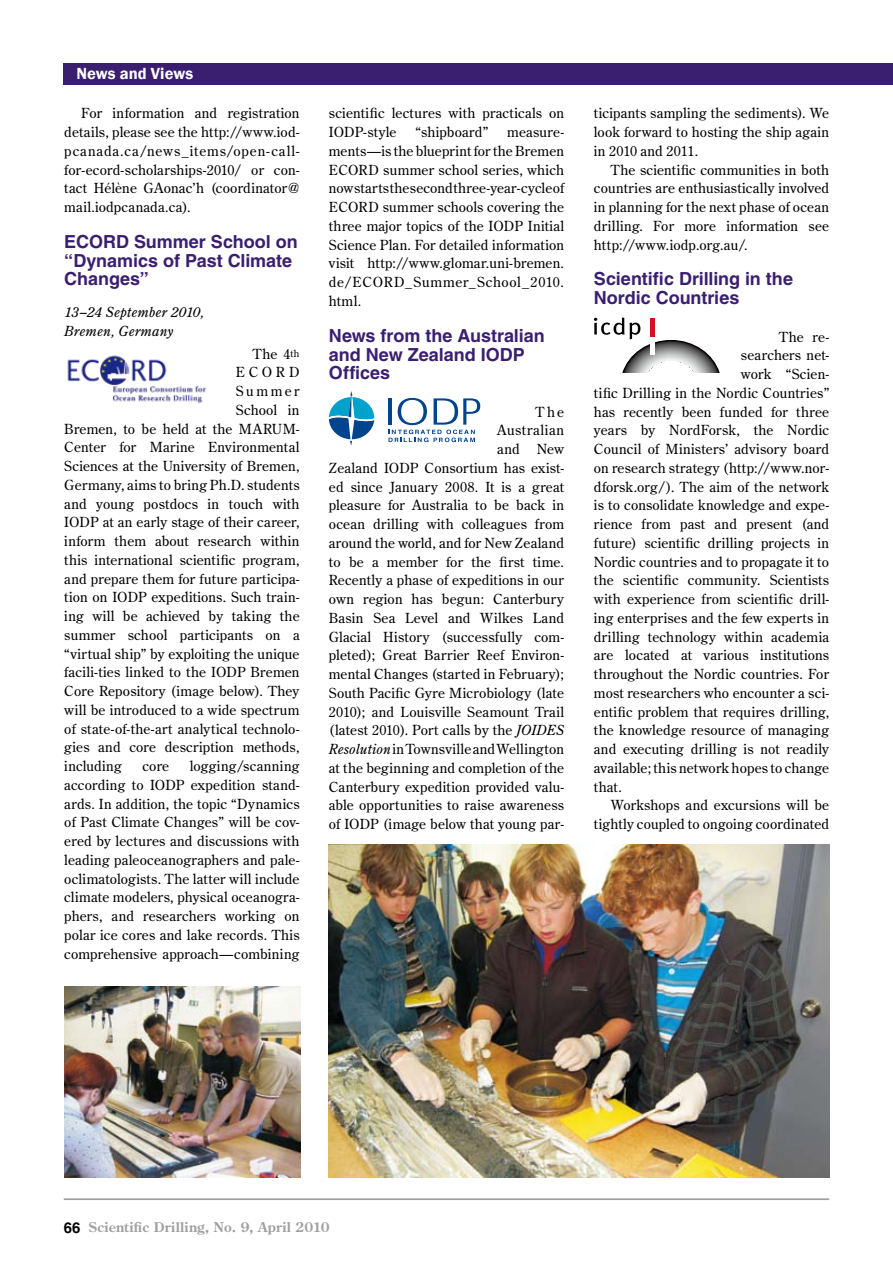
<style>
.page{position:relative;width:893px;height:1263px;background:#fff}
.page>*{position:absolute;margin:0;border:0;box-sizing:border-box;transform-origin:0 0}
.t1{font:700 18px/18.8px "Helvetica LT Std";color:#3a1f70}
.t2{font:600 16.5px "Franklin Gothic";letter-spacing:.005em;color:#fff}
.t3{font:13.8px/18.8px "Century Old Style Std";letter-spacing:.015em;color:#000;text-align:justify}
.t4{font:italic 13.8px/18.8px "Century Old Style Std";letter-spacing:.01em;color:#000}
.t5{font:700 13.5px "Century Old Style Std";letter-spacing:.02em;color:#9f9fa0}
.s1{font-style:italic}
.s2{font-family:"Helvetica LT Std";font-size:15px;color:#000}
</style>
<div class="page">
<hr style="left:64px;top:1198px;width:765px;height:2px;background:#9f9fa0">
<div style="left:64px;top:64px;width:829px;height:21px;background:#3a1f70"></div>
<img style="left:328px;top:844px;width:502px;height:334px">
<svg style="left:594px;top:317px;width:126px;height:56px"></svg>
<div style="left:650px;top:336px;width:5px;height:19px;background:#fff"></div>
<div style="left:650px;top:318px;width:5px;height:18px;background:#cf1322"></div>
<svg style="left:388px;top:398px;width:92px;height:44px"></svg>
<svg style="left:329px;top:391px;width:45px;height:55px"></svg>
<img style="left:65px;top:986px;width:235px;height:192px">
<img style="left:67px;top:355px;width:139px;height:49px">
<p class="t2" style="left:77px;top:63px;width:118px">News and Views</p>
<p class="t3" style="left:64px;top:104px;width:237px;text-indent:17px">For information and registration details, please see the http://www.iod&shy;pcanada.ca/news_items/open-call&shy;for-ecord-scholarships-2010/ or con&shy;tact Hélène GAonac’h (coordinator@ mail.iodpcanada.ca).</p>
<h1 class="t1" style="left:64px;top:232px;width:235px">ECORD Summer School on “Dynamics of Past Climate<br>Changes”</h1>
<p class="t4" style="left:64px;top:302px;width:141px">13–24 September 2010,<br>Bremen, Germany</p>
<p class="t3" style="left:253px;top:344px;width:48px">The 4<sup>th</sup></p>
<p class="t3" style="left:236px;top:363px;width:65px">ECORD</p>
<p class="t3" style="left:236px;top:382px;width:65px">Summer</p>
<p class="t3" style="left:236px;top:400px;width:65px">School in</p>
<p class="t3" style="left:64px;top:419px;width:237px">Bremen, to be held at the MARUM-</p>
<p class="t3" style="left:64px;top:438px;width:237px">Center for Marine Environmental</p>
<p class="t3" style="left:64px;top:456px;width:237px">Sciences at the University of Bremen,</p>
<p class="t3" style="left:64px;top:475px;width:237px">Germany, aims to bring Ph.D. students</p>
<p class="t3" style="left:64px;top:494px;width:237px">and young postdocs in touch with</p>
<p class="t3" style="left:64px;top:513px;width:237px">IODP at an early stage of their career,</p>
<p class="t3" style="left:64px;top:531px;width:237px">inform them about research within</p>
<p class="t3" style="left:64px;top:550px;width:237px">this international scientific program,</p>
<p class="t3" style="left:64px;top:569px;width:237px">and prepare them for future participa-</p>
<p class="t3" style="left:64px;top:588px;width:237px">tion on IODP expeditions. Such train-</p>
<p class="t3" style="left:64px;top:606px;width:237px">ing will be achieved by taking the</p>
<p class="t3" style="left:64px;top:625px;width:237px">summer school participants on a</p>
<p class="t3" style="left:64px;top:644px;width:237px">“virtual ship” by exploiting the unique</p>
<p class="t3" style="left:64px;top:663px;width:237px">facili-ties linked to the IODP Bremen</p>
<p class="t3" style="left:64px;top:681px;width:237px">Core Repository (image below). They</p>
<p class="t3" style="left:64px;top:700px;width:237px">will be introduced to a wide spectrum</p>
<p class="t3" style="left:64px;top:719px;width:237px">of state-of-the-art analytical technolo-</p>
<p class="t3" style="left:64px;top:738px;width:237px">gies and core description methods,</p>
<p class="t3" style="left:64px;top:756px;width:59px">including</p>
<p class="t3" style="left:142px;top:756px;width:28px">core</p>
<p class="t3" style="left:64px;top:756px;width:237px;text-indent:125px">logging/scanning according to IODP expedition stand&shy;ards. In addition, the topic “Dynamics of Past Climate Changes” will be cov&shy;ered by lectures and discussions with leading paleoceanographers and pale&shy;oclimatologists. The latter will include climate modelers, physical oceanogra&shy;phers, and researchers working on polar ice cores and lake records. This comprehensive approach—combining</p>
<p class="t3" style="left:329px;top:104px;width:237px">scientific lectures with practicals on<br>IODP-style</p>
<p class="t3" style="left:415px;top:122px;width:74px">“shipboard”</p>
<p class="t3" style="left:329px;top:122px;width:237px;text-indent:178px">measure&shy;ments—is the blueprint for the Bremen ECORD summer school series, which now starts the second three-year-cycle of ECORD summer schools covering the three major topics of the IODP Initial Science Plan. For detailed information visit http://www.glomar.uni-bremen. de/ECORD_Summer_School_2010. html.</p>
<h1 class="t1" style="left:329px;top:326px;width:217px">News from the Australian and New Zealand IODP<br>Offices</h1>
<p class="t3" style="left:329px;top:402px;width:237px;text-align:right">The<br>Australian<br>and New<br>Zealand IODP Consortium has exist&shy;ed since January 2008. It is a great pleasure for Australia to be back in ocean drilling with colleagues from around the world, and for New Zealand to be a member for the first time.<br>Recently a phase of expeditions in our own region has begun: Canterbury<br>Basin Sea Level and Wilkes Land<br>Glacial History (successfully com&shy;pleted); Great Barrier Reef Environ&shy;mental Changes (started in February);<br>South Pacific Gyre Microbiology (late<br>2010); and Louisville Seamount Trail (latest 2010). Port calls by the <span class="s1">JOIDES<br>Resolution</span> in Townsville and Wellington at the beginning and completion of the<br>Canterbury expedition provided valu&shy;able opportunities to raise awareness of IODP (image below that young par-</p>
<p class="t3" style="left:594px;top:104px;width:237px">ticipants sampling the sediments). We look forward to hosting the ship again in 2010 and 2011.</p>
<p class="t3" style="left:594px;top:160px;width:237px;text-indent:17px">The scientific communities in both countries are enthusiastically involved in planning for the next phase of ocean drilling. For more information see http://www.iodp.org.au/.</p>
<h1 class="t1" style="left:594px;top:269px;width:201px">Scientific Drilling in the<br>Nordic Countries</h1>
<p class="t3" style="left:779px;top:327px;width:51px">The re-</p>
<p class="t3" style="left:741px;top:346px;width:90px">searchers net-</p>
<p class="t3" style="left:741px;top:365px;width:90px">work “Scien-</p>
<p class="t3" style="left:594px;top:383px;width:237px">tific Drilling in the Nordic Countries”</p>
<p class="t3" style="left:594px;top:402px;width:237px">has recently been funded for three</p>
<p class="t3" style="left:594px;top:421px;width:237px">years by NordForsk, the Nordic</p>
<p class="t3" style="left:594px;top:440px;width:237px">Council of Ministers’ advisory board</p>
<p class="t3" style="left:594px;top:458px;width:237px">on research strategy (http://www.nor-</p>
<p class="t3" style="left:594px;top:477px;width:237px">dforsk.org/). The aim of the network</p>
<p class="t3" style="left:594px;top:496px;width:237px">is to consolidate knowledge and expe-</p>
<p class="t3" style="left:594px;top:515px;width:237px">rience from past and present (and</p>
<p class="t3" style="left:594px;top:533px;width:237px">future) scientific drilling projects in</p>
<p class="t3" style="left:594px;top:552px;width:237px">Nordic countries and to propagate it to</p>
<p class="t3" style="left:594px;top:571px;width:237px">the scientific community. Scientists</p>
<p class="t3" style="left:594px;top:590px;width:237px">with experience from scientific drill-</p>
<p class="t3" style="left:594px;top:608px;width:237px">ing enterprises and the few experts in</p>
<p class="t3" style="left:594px;top:627px;width:237px">drilling technology within academia</p>
<p class="t3" style="left:594px;top:646px;width:237px">are located at various institutions</p>
<p class="t3" style="left:594px;top:665px;width:237px">throughout the Nordic countries. For</p>
<p class="t3" style="left:594px;top:683px;width:237px">most researchers who encounter a sci-</p>
<p class="t3" style="left:594px;top:702px;width:237px">entific problem that requires drilling,</p>
<p class="t3" style="left:594px;top:721px;width:237px">the knowledge resource of managing</p>
<p class="t3" style="left:594px;top:739px;width:237px">and executing drilling is not readily</p>
<p class="t3" style="left:594px;top:758px;width:237px">available; this network hopes to change</p>
<p class="t3" style="left:594px;top:777px;width:29px">that.</p>
<p class="t3" style="left:611px;top:796px;width:220px">Workshops and excursions will be</p>
<p class="t3" style="left:594px;top:814px;width:237px">tightly coupled to ongoing coordinated</p>
<p class="t5" style="left:64px;top:1218px;width:267px"><span class="s2">66</span> Scientific Drilling, No. 9, April 2010</p>
</div>
